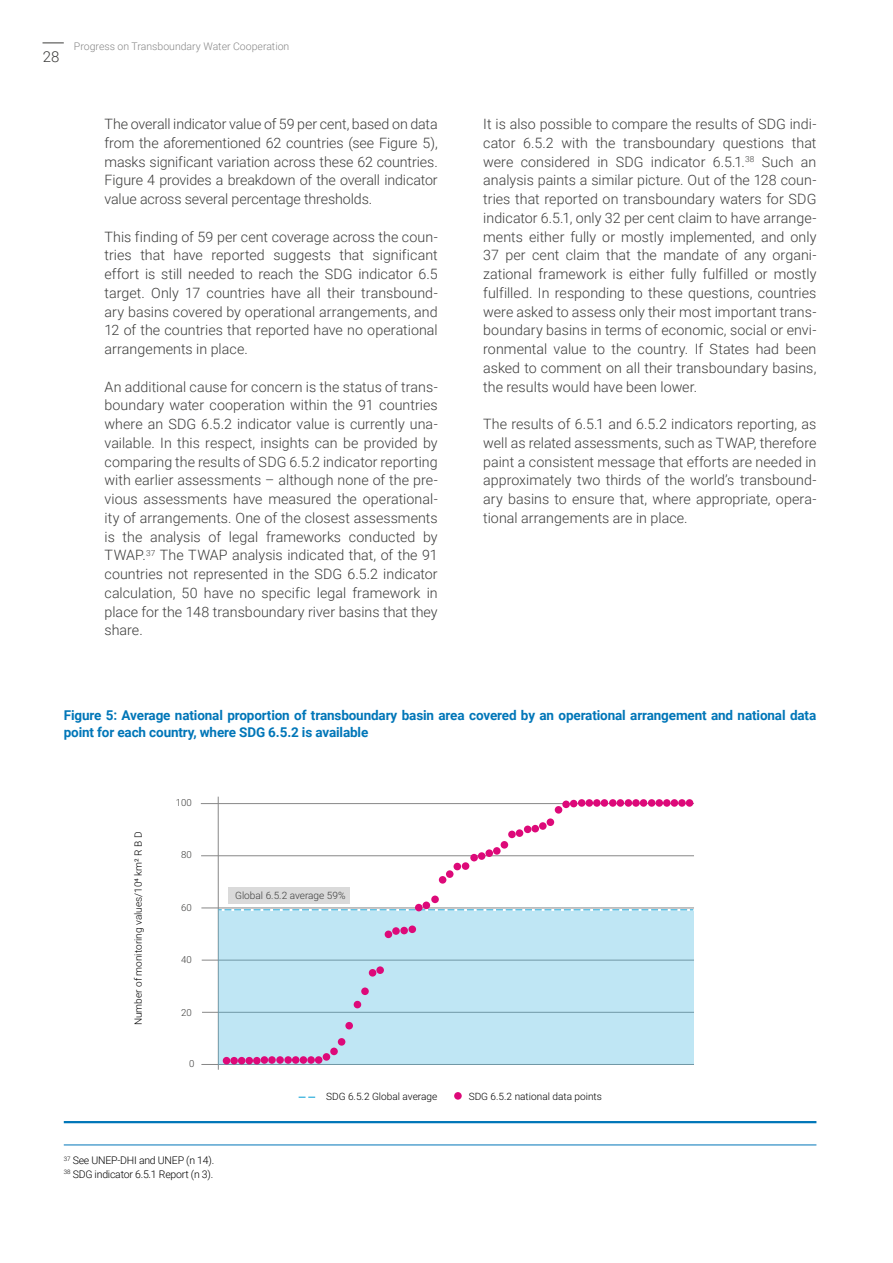
<style>
.page{position:relative;width:893px;height:1263px;background:#fff}
.page>*{position:absolute;margin:0;border:0;box-sizing:border-box;transform-origin:0 0}
.t1{font:300 15px "Roboto";color:#3c3c3b}
.t2{font:300 14.25px/18.8px "Roboto";color:#3c3c3b;text-align:justify}
.t3{font:700 13.5px/16.5px "Roboto";letter-spacing:-.01em;color:#0076b8}
.t4{font:300 10.5px/13.5px "Roboto";letter-spacing:-.02em;color:#000}
.t5{font:300 10.5px "Roboto";color:#878787}
.t6{font:300 10.05px "Roboto";color:#000}
.t7{font:300 10.05px "Roboto";color:#3c3c3b}
.t8{font:300 9.6px "Roboto";color:#3c3c3b}
</style>
<div class="page">
<svg style="left:43px;top:43px;width:21px;height:1px"></svg>
<hr style="left:201px;top:803px;width:493px;height:1px;background:#878787">
<hr style="left:201px;top:855px;width:493px;height:1px;background:#878787">
<hr style="left:201px;top:908px;width:493px;height:1px;background:#878787">
<hr style="left:202px;top:960px;width:492px;height:1px;background:#878787">
<hr style="left:202px;top:1012px;width:492px;height:1px;background:#878787">
<hr style="left:218px;top:797px;width:1px;height:273px;background:#878787">
<hr style="left:201px;top:1064px;width:493px;height:1px;background:#878787">
<div style="left:218px;top:910px;width:475px;height:154px;background:#bfe6f4"></div>
<div style="left:686px;top:799px;width:7px;height:8px;background:#dd0979;border-radius:50%"></div>
<svg style="left:218px;top:909px;width:475px;height:1px"></svg>
<div style="left:228px;top:887px;width:121px;height:16px;background:#dadada"></div>
<svg style="left:299px;top:1096px;width:17px;height:2px"></svg>
<div style="left:454px;top:1092px;width:8px;height:8px;background:#dd0979;border-radius:50%"></div>
<div style="left:223px;top:1057px;width:7px;height:7px;background:#dd0979;border-radius:50%"></div>
<div style="left:230px;top:1057px;width:8px;height:7px;background:#dd0979;border-radius:50%"></div>
<div style="left:238px;top:1057px;width:7px;height:7px;background:#dd0979;border-radius:50%"></div>
<div style="left:245px;top:1057px;width:8px;height:7px;background:#dd0979;border-radius:50%"></div>
<div style="left:253px;top:1057px;width:8px;height:7px;background:#dd0979;border-radius:50%"></div>
<div style="left:261px;top:1056px;width:7px;height:8px;background:#dd0979;border-radius:50%"></div>
<div style="left:268px;top:1056px;width:8px;height:8px;background:#dd0979;border-radius:50%"></div>
<div style="left:276px;top:1056px;width:8px;height:8px;background:#dd0979;border-radius:50%"></div>
<div style="left:284px;top:1056px;width:8px;height:8px;background:#dd0979;border-radius:50%"></div>
<div style="left:292px;top:1056px;width:7px;height:8px;background:#dd0979;border-radius:50%"></div>
<div style="left:300px;top:1056px;width:7px;height:8px;background:#dd0979;border-radius:50%"></div>
<div style="left:307px;top:1056px;width:8px;height:8px;background:#dd0979;border-radius:50%"></div>
<div style="left:315px;top:1056px;width:7px;height:8px;background:#dd0979;border-radius:50%"></div>
<div style="left:323px;top:1053px;width:7px;height:8px;background:#dd0979;border-radius:50%"></div>
<div style="left:330px;top:1047px;width:8px;height:8px;background:#dd0979;border-radius:50%"></div>
<div style="left:338px;top:1038px;width:7px;height:8px;background:#dd0979;border-radius:50%"></div>
<div style="left:345px;top:1022px;width:8px;height:7px;background:#dd0979;border-radius:50%"></div>
<div style="left:354px;top:1001px;width:7px;height:7px;background:#dd0979;border-radius:50%"></div>
<div style="left:361px;top:987px;width:8px;height:8px;background:#dd0979;border-radius:50%"></div>
<div style="left:369px;top:969px;width:7px;height:7px;background:#dd0979;border-radius:50%"></div>
<div style="left:376px;top:966px;width:8px;height:8px;background:#dd0979;border-radius:50%"></div>
<div style="left:385px;top:930px;width:7px;height:8px;background:#dd0979;border-radius:50%"></div>
<div style="left:392px;top:927px;width:8px;height:8px;background:#dd0979;border-radius:50%"></div>
<div style="left:400px;top:927px;width:8px;height:7px;background:#dd0979;border-radius:50%"></div>
<div style="left:408px;top:925px;width:8px;height:8px;background:#dd0979;border-radius:50%"></div>
<div style="left:415px;top:904px;width:8px;height:7px;background:#dd0979;border-radius:50%"></div>
<div style="left:423px;top:901px;width:7px;height:8px;background:#dd0979;border-radius:50%"></div>
<div style="left:431px;top:895px;width:8px;height:8px;background:#dd0979;border-radius:50%"></div>
<div style="left:439px;top:876px;width:7px;height:8px;background:#dd0979;border-radius:50%"></div>
<div style="left:446px;top:870px;width:7px;height:8px;background:#dd0979;border-radius:50%"></div>
<div style="left:453px;top:863px;width:8px;height:7px;background:#dd0979;border-radius:50%"></div>
<div style="left:462px;top:862px;width:7px;height:8px;background:#dd0979;border-radius:50%"></div>
<div style="left:470px;top:854px;width:8px;height:7px;background:#dd0979;border-radius:50%"></div>
<div style="left:478px;top:852px;width:7px;height:8px;background:#dd0979;border-radius:50%"></div>
<div style="left:485px;top:849px;width:8px;height:8px;background:#dd0979;border-radius:50%"></div>
<div style="left:493px;top:847px;width:8px;height:8px;background:#dd0979;border-radius:50%"></div>
<div style="left:501px;top:841px;width:7px;height:8px;background:#dd0979;border-radius:50%"></div>
<div style="left:508px;top:831px;width:8px;height:7px;background:#dd0979;border-radius:50%"></div>
<div style="left:516px;top:829px;width:7px;height:8px;background:#dd0979;border-radius:50%"></div>
<div style="left:524px;top:825px;width:7px;height:8px;background:#dd0979;border-radius:50%"></div>
<div style="left:531px;top:825px;width:8px;height:7px;background:#dd0979;border-radius:50%"></div>
<div style="left:539px;top:822px;width:8px;height:8px;background:#dd0979;border-radius:50%"></div>
<div style="left:547px;top:818px;width:7px;height:8px;background:#dd0979;border-radius:50%"></div>
<div style="left:555px;top:806px;width:7px;height:8px;background:#dd0979;border-radius:50%"></div>
<div style="left:562px;top:800px;width:8px;height:8px;background:#dd0979;border-radius:50%"></div>
<div style="left:570px;top:800px;width:7px;height:7px;background:#dd0979;border-radius:50%"></div>
<div style="left:578px;top:799px;width:7px;height:8px;background:#dd0979;border-radius:50%"></div>
<div style="left:585px;top:799px;width:8px;height:8px;background:#dd0979;border-radius:50%"></div>
<div style="left:593px;top:799px;width:8px;height:8px;background:#dd0979;border-radius:50%"></div>
<div style="left:601px;top:799px;width:7px;height:8px;background:#dd0979;border-radius:50%"></div>
<div style="left:609px;top:799px;width:8px;height:8px;background:#dd0979;border-radius:50%"></div>
<div style="left:617px;top:799px;width:7px;height:8px;background:#dd0979;border-radius:50%"></div>
<div style="left:625px;top:799px;width:7px;height:8px;background:#dd0979;border-radius:50%"></div>
<div style="left:632px;top:799px;width:8px;height:8px;background:#dd0979;border-radius:50%"></div>
<div style="left:640px;top:799px;width:7px;height:8px;background:#dd0979;border-radius:50%"></div>
<div style="left:648px;top:799px;width:7px;height:8px;background:#dd0979;border-radius:50%"></div>
<div style="left:655px;top:799px;width:8px;height:8px;background:#dd0979;border-radius:50%"></div>
<div style="left:663px;top:799px;width:8px;height:8px;background:#dd0979;border-radius:50%"></div>
<div style="left:671px;top:799px;width:7px;height:8px;background:#dd0979;border-radius:50%"></div>
<div style="left:678px;top:799px;width:8px;height:8px;background:#dd0979;border-radius:50%"></div>
<hr style="left:64px;top:1144px;width:752px;height:1px;background:#0076b8">
<hr style="left:64px;top:1121px;width:752px;height:2px;background:#0076b8">
<p class="t1" style="left:43px;top:46px;width:18px">28</p>
<p class="t5" style="left:74px;top:39px;width:217px">Progress on Transboundary Water Cooperation</p>
<p class="t2" style="left:105px;top:114px;width:335px">The overall indicator value of 59 per cent, based on data from the aforementioned 62 countries (see Figure 5), masks significant variation across these 62 countries.<br>Figure 4 provides a breakdown of the overall indicator value across several percentage thresholds.</p>
<p class="t2" style="left:105px;top:227px;width:335px">This finding of 59 per cent coverage across the coun&shy;tries that have reported suggests that significant effort is still needed to reach the SDG indicator 6.5 target. Only 17 countries have all their transbound&shy;ary basins covered by operational arrangements, and 12 of the countries that reported have no operational arrangements in place.</p>
<p class="t2" style="left:105px;top:377px;width:335px">An additional cause for concern is the status of trans&shy;boundary water cooperation within the 91 countries where an SDG 6.5.2 indicator value is currently una&shy;vailable. In this respect, insights can be provided by comparing the results of SDG 6.5.2 indicator reporting with earlier assessments – although none of the pre&shy;vious assessments have measured the operational&shy;ity of arrangements. One of the closest assessments is the analysis of legal frameworks conducted by TWAP.<sup>37</sup> The TWAP analysis indicated that, of the 91 countries not represented in the SDG 6.5.2 indicator calculation, 50 have no specific legal framework in place for the 148 transboundary river basins that they share.</p>
<p class="t2" style="left:483px;top:114px;width:335px">It is also possible to compare the results of SDG indi&shy;cator 6.5.2 with the transboundary questions that were considered in SDG indicator 6.5.1.<sup>38</sup> Such an analysis paints a similar picture. Out of the 128 coun&shy;tries that reported on transboundary waters for SDG indicator 6.5.1, only 32 per cent claim to have arrange&shy;ments either fully or mostly implemented, and only 37 per cent claim that the mandate of any organi&shy;zational framework is either fully fulfilled or mostly fulfilled. In responding to these questions, countries were asked to assess only their most important trans&shy;boundary basins in terms of economic, social or envi&shy;ronmental value to the country. If States had been asked to comment on all their transboundary basins, the results would have been lower.</p>
<p class="t2" style="left:483px;top:414px;width:335px">The results of 6.5.1 and 6.5.2 indicators reporting, as well as related assessments, such as TWAP, therefore paint a consistent message that efforts are needed in approximately two thirds of the world’s transbound&shy;ary basins to ensure that, where appropriate, opera&shy;tional arrangements are in place.</p>
<p class="t3" style="left:64px;top:707px;width:754px">Figure 5: Average national proportion of transboundary basin area covered by an operational arrangement and national data point for each country, where SDG 6.5.2 is available</p>
<p class="t6" style="left:131px;top:1025px;width:195px;rotate:-90deg">Number of monitoring values/10⁴ km² R B D</p>
<p class="t8" style="left:176px;top:795px;width:18px">100</p>
<p class="t8" style="left:181px;top:847px;width:12px">80</p>
<p class="t8" style="left:181px;top:901px;width:12px">60</p>
<p class="t8" style="left:181px;top:953px;width:12px">40</p>
<p class="t8" style="left:181px;top:1006px;width:12px">20</p>
<p class="t8" style="left:189px;top:1057px;width:7px">0</p>
<p class="t4" style="left:64px;top:1153px;width:152px"><sup>37</sup> See UNEP-DHI and UNEP (n 14).<br><sup>38</sup> SDG indicator 6.5.1 Report (n 3).</p>
<p class="t7" style="left:235px;top:888px;width:112px">Global 6.5.2 average 59%</p>
<p class="t6" style="left:326px;top:1089px;width:113px">SDG 6.5.2 Global average</p>
<p class="t6" style="left:469px;top:1089px;width:135px">SDG 6.5.2 national data points</p>
</div>
